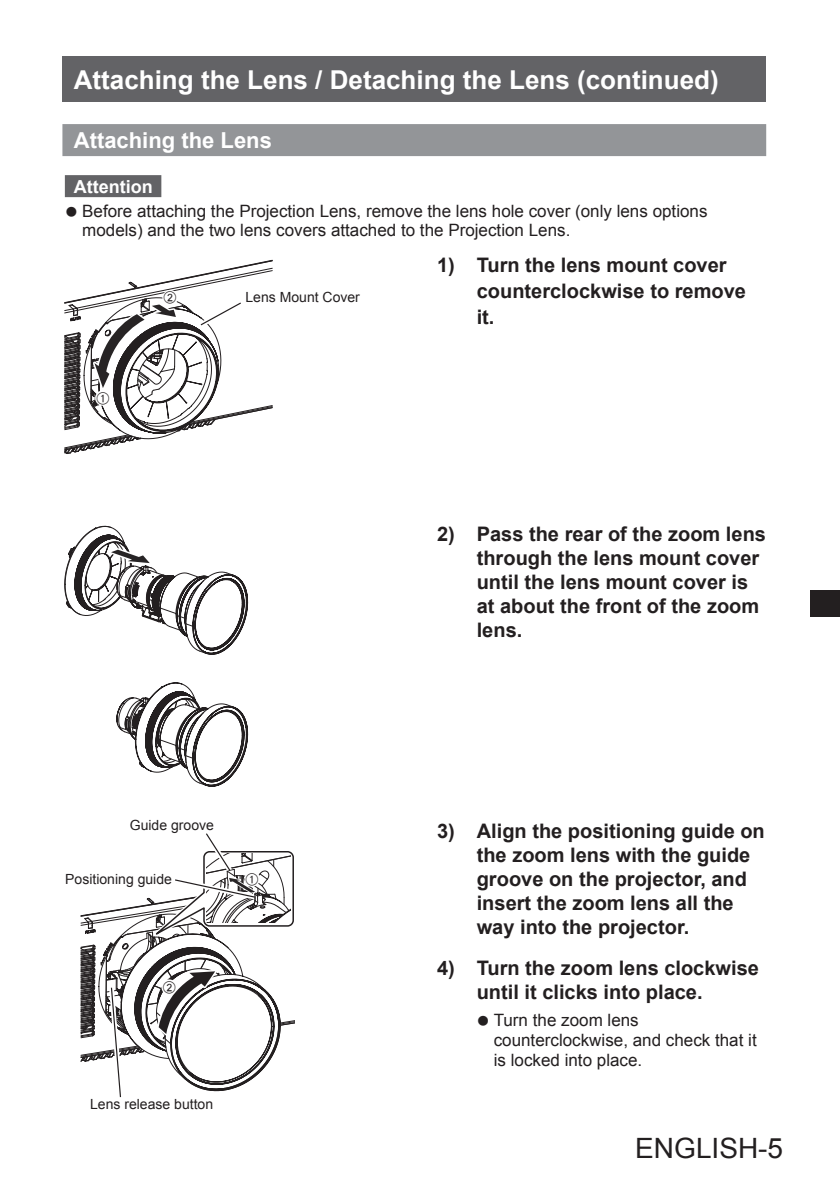
<style>
.page{position:relative;width:840px;height:1191px;background:#fff}
.page>*{position:absolute;margin:0;border:0;box-sizing:border-box;transform-origin:0 0}
.t1{font:28px "Arial";color:#231f20}
.t2{font:700 26px "Arial";color:#fff}
.t3{font:700 22px "Arial";color:#fff}
.t4{font:700 20px/24px "Arial";color:#231f20}
.t5{font:700 18px "Arial";color:#fff}
.t6{font:17px/20px "Arial";color:#231f20}
.t7{font:14.4px "Pana Num Round";color:#231f20}
.t8{font:14px "Arial";color:#231f20}
</style>
<div class="page">
<div style="left:810px;top:590px;width:29px;height:27px;background:#231f20"></div>
<div style="left:62px;top:124px;width:703px;height:32px;background:#939598"></div>
<div style="left:65px;top:175px;width:96px;height:22px;background:#636366"></div>
<div style="left:62px;top:57px;width:703px;height:45px;background:#636366"></div>
<svg style="left:64px;top:260px;width:209px;height:194px"></svg>
<svg style="left:116px;top:682px;width:132px;height:104px"></svg>
<svg style="left:64px;top:526px;width:184px;height:129px"></svg>
<svg style="left:80px;top:833px;width:215px;height:265px"></svg>
<p class="t2" style="left:74px;top:62px;width:646px">Attaching the Lens / Detaching the Lens (continued)</p>
<p class="t3" style="left:74px;top:125px;width:200px">Attaching the Lens</p>
<p class="t5" style="left:74px;top:174px;width:80px">Attention</p>
<p class="t6" style="left:82px;top:202px;width:626px;line-height:19px">Before attaching the Projection Lens, remove the lens hole cover (only lens options models) and the two lens covers attached to the Projection Lens.</p>
<p class="t7" style="left:96px;top:392px;width:16px">A</p>
<p class="t7" style="left:163px;top:292px;width:16px">B</p>
<p class="t8" style="left:245px;top:287px;width:116px">Lens Mount Cover</p>
<p class="t8" style="left:130px;top:816px;width:86px">Guide groove</p>
<p class="t8" style="left:65px;top:869px;width:108px">Positioning guide</p>
<p class="t7" style="left:162px;top:981px;width:16px">B</p>
<p class="t7" style="left:245px;top:872px;width:16px">A</p>
<p class="t8" style="left:90px;top:1094px;width:124px">Lens release button</p>
<p class="t4" style="left:476px;top:253px;width:270px;line-height:26px;text-indent:-40px">1) Turn the lens mount cover counterclockwise to remove it.</p>
<p class="t4" style="left:476px;top:523px;width:290px;text-indent:-40px">2) Pass the rear of the zoom lens through the lens mount cover until the lens mount cover is at about the front of the zoom lens.</p>
<p class="t4" style="left:476px;top:819px;width:289px;text-indent:-40px">3) Align the positioning guide on the zoom lens with the guide groove on the projector, and insert the zoom lens all the way into the projector.</p>
<p class="t4" style="left:476px;top:956px;width:283px;text-indent:-40px">4) Turn the zoom lens clockwise until it clicks into place.</p>
<p class="t6" style="left:493px;top:1010px;width:264px">Turn the zoom lens counterclockwise, and check that it is locked into place.</p>
<p class="t1" style="left:635px;top:1129px;width:149px">ENGLISH-5</p>
</div>
